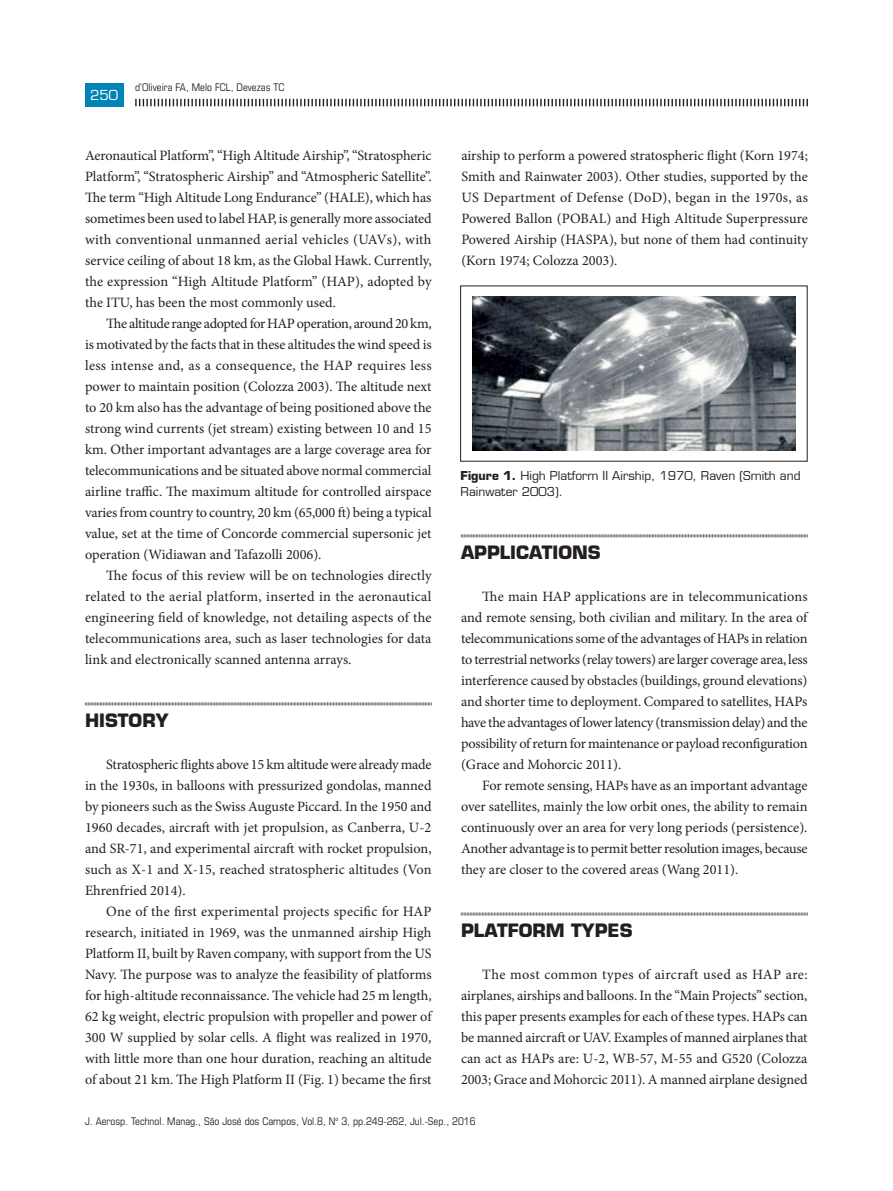
<style>
.page{position:relative;width:893px;height:1191px;background:#fff}
.page>*{position:absolute;margin:0;border:0;box-sizing:border-box;transform-origin:0 0}
.z18_sub__1{font:700 18px "Eurostile LT Std";color:#231f20}
.z13_texto{font:14.25px/21px "Minion Pro";letter-spacing:-.005em;color:#231f20;text-align:justify}
.t1{font:13.5px "Eurostile LT Std";color:#fff}
.z22_figuras_tabelas{font:12px/16.5px "Eurostile LT Std";color:#231f20}
.z12_rodapé{font:condensed 10.5px "Eurostile LT Std";color:#231f20}
.z11_cabeçalho{font:condensed 10.5px "Eurostile LT Std";color:#231f20}
.s1{font-weight:700}
</style>
<div class="page">
<svg style="left:135px;top:99px;width:673px;height:7px"></svg>
<div style="left:85px;top:83px;width:38px;height:24px;background:#0083b6"></div>
<svg style="left:85px;top:702px;width:347px;height:4px"></svg>
<img style="left:472px;top:296px;width:323px;height:155px">
<svg style="left:461px;top:534px;width:347px;height:4px"></svg>
<svg style="left:461px;top:912px;width:347px;height:4px"></svg>
<p class="t1" style="left:90px;top:87px;width:29px">250</p>
<p class="z11_cabeçalho" style="left:135px;top:81px;width:151px">d’Oliveira FA, Melo FCL, Devezas TC</p>
<p class="z13_texto" style="left:85px;top:144px;width:348px">Aeronautical Platform”, “High Altitude Airship”, “Stratospheric Platform”, “Stratospheric Airship” and “Atmospheric Satellite”.<br>The term “High Altitude Long Endurance” (HALE), which has sometimes been used to label HAP, is generally more associated with conventional unmanned aerial vehicles (UAVs), with service ceiling of about 18 km, as the Global Hawk. Currently, the expression “High Altitude Platform” (HAP), adopted by the ITU, has been the most commonly used.</p>
<p class="z13_texto" style="left:85px;top:312px;width:348px;text-indent:21px">The altitude range adopted for HAP operation, around 20 km, is motivated by the facts that in these altitudes the wind speed is less intense and, as a consequence, the HAP requires less power to maintain position (Colozza 2003). The altitude next to 20 km also has the advantage of being positioned above the strong wind currents (jet stream) existing between 10 and 15 km. Other important advantages are a large coverage area for telecommunications and be situated above normal commercial airline traffic. The maximum altitude for controlled airspace varies from country to country, 20 km (65,000 ft) being a typical value, set at the time of Concorde commercial supersonic jet operation (Widiawan and Tafazolli 2006).</p>
<p class="z13_texto" style="left:85px;top:564px;width:348px;text-indent:21px">The focus of this review will be on technologies directly related to the aerial platform, inserted in the aeronautical engineering field of knowledge, not detailing aspects of the telecommunications area, such as laser technologies for data link and electronically scanned antenna arrays.</p>
<p class="z18_sub__1" style="left:85px;top:709px;width:85px">HISTORY</p>
<p class="z13_texto" style="left:85px;top:753px;width:348px;text-indent:21px">Stratospheric flights above 15 km altitude were already made in the 1930s, in balloons with pressurized gondolas, manned by pioneers such as the Swiss Auguste Piccard. In the 1950 and 1960 decades, aircraft with jet propulsion, as Canberra, U-2 and SR-71, and experimental aircraft with rocket propulsion, such as X-1 and X-15, reached stratospheric altitudes (Von Ehrenfried 2014).</p>
<p class="z13_texto" style="left:85px;top:900px;width:348px;text-indent:21px">One of the first experimental projects specific for HAP research, initiated in 1969, was the unmanned airship High Platform II, built by Raven company, with support from the US Navy. The purpose was to analyze the feasibility of platforms for high-altitude reconnaissance. The vehicle had 25 m length, 62 kg weight, electric propulsion with propeller and power of 300 W supplied by solar cells. A flight was realized in 1970, with little more than one hour duration, reaching an altitude of about 21 km. The High Platform II (Fig. 1) became the first</p>
<p class="z13_texto" style="left:461px;top:144px;width:348px">airship to perform a powered stratospheric flight (Korn 1974; Smith and Rainwater 2003). Other studies, supported by the US Department of Defense (DoD), began in the 1970s, as Powered Ballon (POBAL) and High Altitude Superpressure Powered Airship (HASPA), but none of them had continuity (Korn 1974; Colozza 2003).</p>
<p class="z22_figuras_tabelas" style="left:461px;top:467px;width:341px"><span class="s1">Figure 1.</span> High Platform II Airship, 1970, Raven (Smith and<br>Rainwater 2003).</p>
<p class="z18_sub__1" style="left:461px;top:541px;width:141px">APPLICATIONS</p>
<p class="z13_texto" style="left:461px;top:585px;width:348px;text-indent:21px">The main HAP applications are in telecommunications and remote sensing, both civilian and military. In the area of telecommunications some of the advantages of HAPs in relation to terrestrial networks (relay towers) are larger coverage area, less interference caused by obstacles (buildings, ground elevations) and shorter time to deployment. Compared to satellites, HAPs have the advantages of lower latency (transmission delay) and the possibility of return for maintenance or payload reconfiguration (Grace and Mohorcic 2011).</p>
<p class="z13_texto" style="left:461px;top:774px;width:348px;text-indent:21px">For remote sensing, HAPs have as an important advantage over satellites, mainly the low orbit ones, the ability to remain continuously over an area for very long periods (persistence).<br>Another advantage is to permit better resolution images, because they are closer to the covered areas (Wang 2011).</p>
<p class="z18_sub__1" style="left:461px;top:919px;width:173px">PLATFORM TYPES</p>
<p class="z13_texto" style="left:461px;top:963px;width:348px;text-indent:21px">The most common types of aircraft used as HAP are: airplanes, airships and balloons. In the “Main Projects” section, this paper presents examples for each of these types. HAPs can be manned aircraft or UAV. Examples of manned airplanes that can act as HAPs are: U-2, WB-57, M-55 and G520 (Colozza 2003; Grace and Mohorcic 2011). A manned airplane designed</p>
<p class="z12_rodapé" style="left:85px;top:1114px;width:392px">J. Aerosp. Technol. Manag., São José dos Campos, Vol.8, N<sup>o</sup> 3, pp.249-262, Jul.-Sep., 2016</p>
</div>
